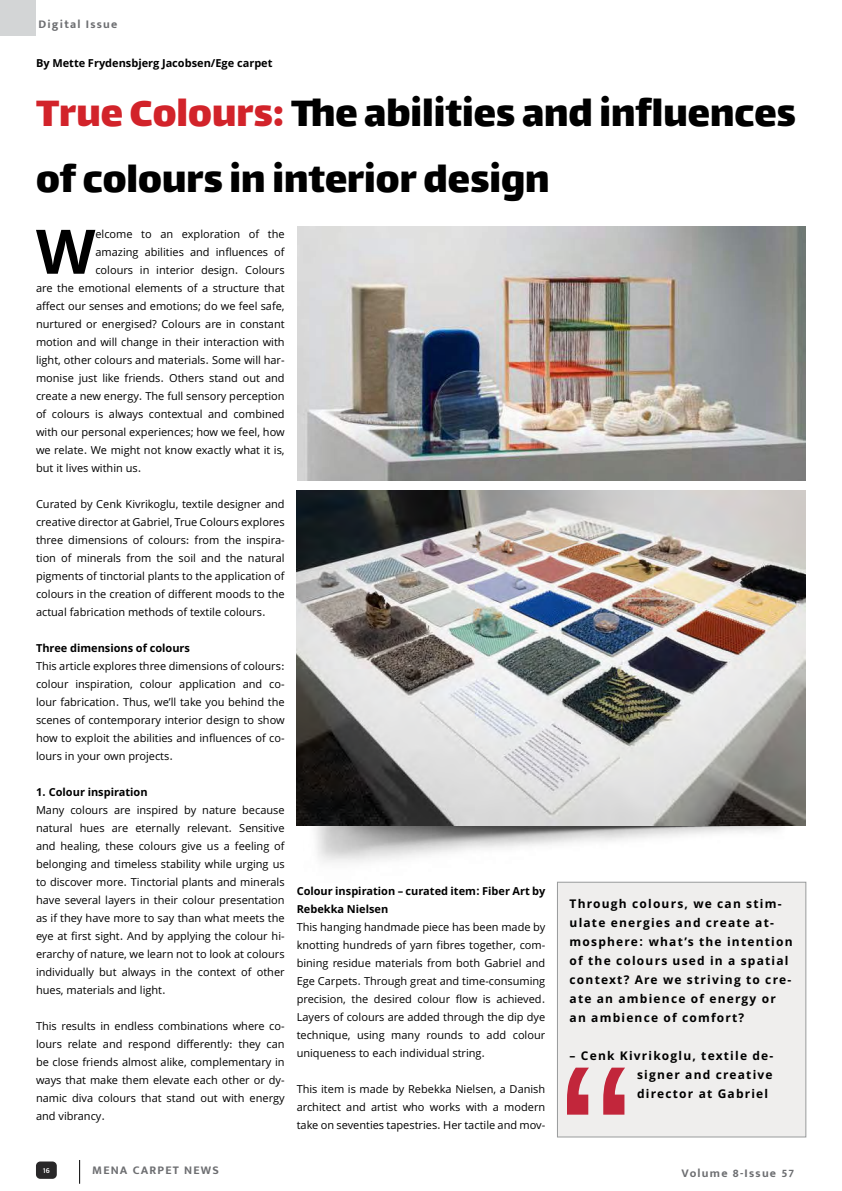
<style>
.page{position:relative;width:842px;height:1191px;background:#fff}
.page>*{position:absolute;margin:0;border:0;box-sizing:border-box;transform-origin:0 0}
.t1{font:700 61.4px "Sahel";color:#000}
.t2{font:45px/66px "Lalezar";color:#000}
.t3{font:700 12px/19px "Sahel";letter-spacing:.1em;color:#000}
.t4{font:700 12px "Mukta Mahee";letter-spacing:.1em;color:#6d6e71}
.t5{font:11px/18px "Sahel";color:#000;text-align:justify}
.t6{font:700 11px/18px "Sahel";color:#000}
.t7{font:600 8px "Mukta Mahee";color:#fff}
.s1{color:#d2232a}
</style>
<div class="page">
<div style="left:0;top:0;width:36px;height:36px;background:#d3d5d6"></div>
<div style="left:36px;top:1161px;width:21px;height:17px;background:#292829;border-radius:4px"></div>
<svg style="left:79px;top:1160px;width:1px;height:23px"></svg>
<img style="left:296px;top:795px;width:508px;height:87px">
<img style="left:297px;top:226px;width:509px;height:255px">
<img style="left:297px;top:490px;width:509px;height:335px">
<div style="left:557px;top:882px;width:249px;height:255px;background:#efeeed"></div>
<div style="left:557px;top:882px;width:249px;height:255px;border:1px solid #999b9c"></div>
<svg style="left:567px;top:1067px;width:58px;height:47px"></svg>
<p class="t4" style="left:38px;top:16px;width:81px">Digital Issue</p>
<p class="t6" style="left:36px;top:54px;width:238px">By Mette Frydensbjerg Jacobsen/Ege carpet</p>
<h2 class="t2" style="left:36px;top:77px;width:761px"><span class="s1">True Colours:</span> The abilities and influences of colours in interior design</h2>
<h1 class="t1" style="left:36px;top:217px;width:61px">W</h1>
<p class="t5" style="left:95px;top:225px;width:191px">elcome to an exploration of the</p>
<p class="t5" style="left:95px;top:243px;width:191px">amazing abilities and influences of</p>
<p class="t5" style="left:95px;top:261px;width:191px">colours in interior design. Colours</p>
<p class="t5" style="left:36px;top:279px;width:250px">are the emotional elements of a structure that</p>
<p class="t5" style="left:36px;top:297px;width:250px">affect our senses and emotions; do we feel safe,</p>
<p class="t5" style="left:36px;top:315px;width:250px">nurtured or energised? Colours are in constant</p>
<p class="t5" style="left:36px;top:333px;width:250px">motion and will change in their interaction with</p>
<p class="t5" style="left:36px;top:351px;width:250px">light, other colours and materials. Some will har-</p>
<p class="t5" style="left:36px;top:369px;width:250px">monise just like friends. Others stand out and</p>
<p class="t5" style="left:36px;top:387px;width:250px">create a new energy. The full sensory perception</p>
<p class="t5" style="left:36px;top:405px;width:250px">of colours is always contextual and combined</p>
<p class="t5" style="left:36px;top:423px;width:250px">with our personal experiences; how we feel, how</p>
<p class="t5" style="left:36px;top:441px;width:250px">we relate. We might not know exactly what it is,</p>
<p class="t5" style="left:36px;top:459px;width:107px">but it lives within us.</p>
<p class="t5" style="left:36px;top:495px;width:250px">Curated by Cenk Kivrikoglu, textile designer and creative director at Gabriel, True Colours explores three dimensions of colours: from the inspira&shy;tion of minerals from the soil and the natural pigments of tinctorial plants to the application of colours in the creation of different moods to the actual fabrication methods of textile colours.</p>
<p class="t6" style="left:36px;top:639px;width:156px">Three dimensions of colours</p>
<p class="t5" style="left:36px;top:657px;width:250px">This article explores three dimensions of colours: colour inspiration, colour application and co&shy;lour fabrication. Thus, we’ll take you behind the scenes of contemporary interior design to show how to exploit the abilities and influences of co&shy;lours in your own projects.</p>
<p class="t6" style="left:36px;top:783px;width:113px">1. Colour inspiration</p>
<p class="t5" style="left:36px;top:801px;width:250px">Many colours are inspired by nature because natural hues are eternally relevant. Sensitive and healing, these colours give us a feeling of belonging and timeless stability while urging us to discover more. Tinctorial plants and minerals have several layers in their colour presentation as if they have more to say than what meets the eye at first sight. And by applying the colour hi&shy;erarchy of nature, we learn not to look at colours individually but always in the context of other hues, materials and light.</p>
<p class="t5" style="left:36px;top:1017px;width:250px">This results in endless combinations where co&shy;lours relate and respond differently: they can be close friends almost alike, complementary in ways that make them elevate each other or dy&shy;namic diva colours that stand out with energy and vibrancy.</p>
<p class="t6" style="left:297px;top:882px;width:250px">Colour inspiration – curated item: Fiber Art by<br>Rebekka Nielsen</p>
<p class="t5" style="left:297px;top:918px;width:250px">This hanging handmade piece has been made by knotting hundreds of yarn fibres together, com&shy;bining residue materials from both Gabriel and Ege Carpets. Through great and time-consuming precision, the desired colour flow is achieved.<br>Layers of colours are added through the dip dye technique, using many rounds to add colour uniqueness to each individual string.</p>
<p class="t5" style="left:297px;top:1080px;width:250px">This item is made by Rebekka Nielsen, a Danish architect and artist who works with a modern take on seventies tapestries. Her tactile and mov-</p>
<p class="t7" style="left:43px;top:1165px;width:8px">16</p>
<p class="t4" style="left:92px;top:1162px;width:128px">MENA CARPET NEWS</p>
<p class="t3" style="left:570px;top:894px;width:224px">Through colours, we can stim&shy;ulate energies and create at&shy;mosphere: what’s the intention of the colours used in a spatial context? Are we striving to cre&shy;ate an ambience of energy or an ambience of comfort?</p>
<p class="t3" style="left:637px;top:1046px;width:138px;text-align:justify;text-indent:-68px">– Cenk Kivrikoglu, textile de&shy;signer and creative director at Gabriel</p>
<p class="t4" style="left:682px;top:1166px;width:114px">Volume 8-Issue 57</p>
</div>
